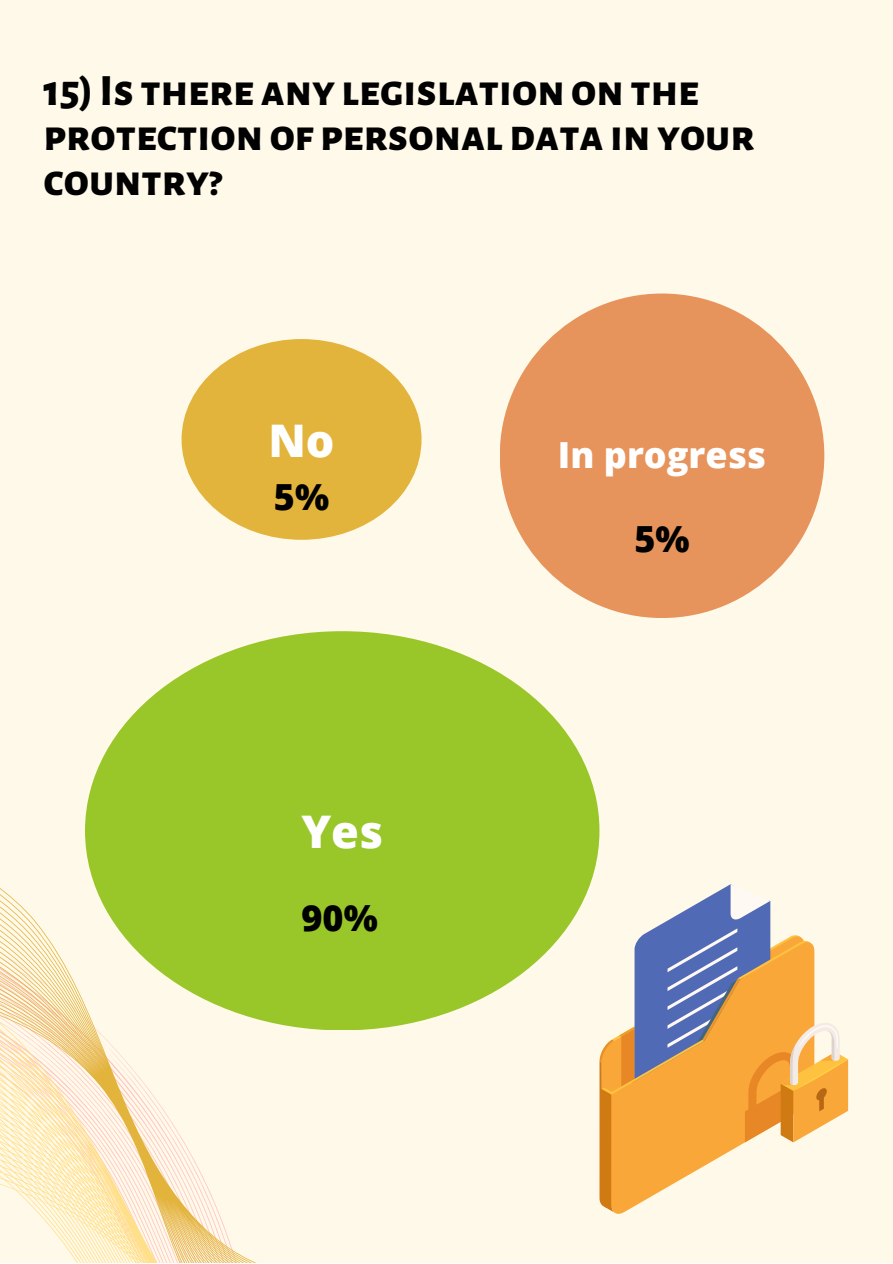
<style>
.page{position:relative;width:893px;height:1264px;background:#fff}
.page>*{position:absolute;margin:0;border:0;box-sizing:border-box;transform-origin:0 0}
.t1{font:800 45px/45px "Alegreya Sans SC";color:#010101}
.t2{font:800 45px "Open Sans";color:#fff}
.t3{font:800 36px "Open Sans";color:#fff}
.t4{font:800 36px "Open Sans";color:#000}
</style>
<div class="page">
<div style="left:0;top:0;width:892px;height:1262px;background:#fff9e9"></div>
<div style="left:181px;top:339px;width:240px;height:200px;background:#e3b43c;border-radius:50%"></div>
<svg style="left:0;top:831px;width:600px;height:431px"></svg>
<div style="left:85px;top:631px;width:514px;height:399px;background:#99c628;border-radius:50%"></div>
<div style="left:499px;top:293px;width:325px;height:325px;background:#e7935c;border-radius:50%"></div>
<svg style="left:599px;top:884px;width:249px;height:328px"></svg>
<p class="t1" style="left:43px;top:68px;width:712px">15)Is there any legislationonthe protectionof personal data inyour country?</p>
<p class="t2" style="left:268px;top:409px;width:68px">No</p>
<p class="t4" style="left:274px;top:471px;width:57px">5%</p>
<p class="t2" style="left:301px;top:800px;width:83px">Yes</p>
<p class="t4" style="left:301px;top:892px;width:78px">90%</p>
<p class="t3" style="left:558px;top:429px;width:210px">In progress</p>
<p class="t4" style="left:634px;top:513px;width:57px">5%</p>
</div>
